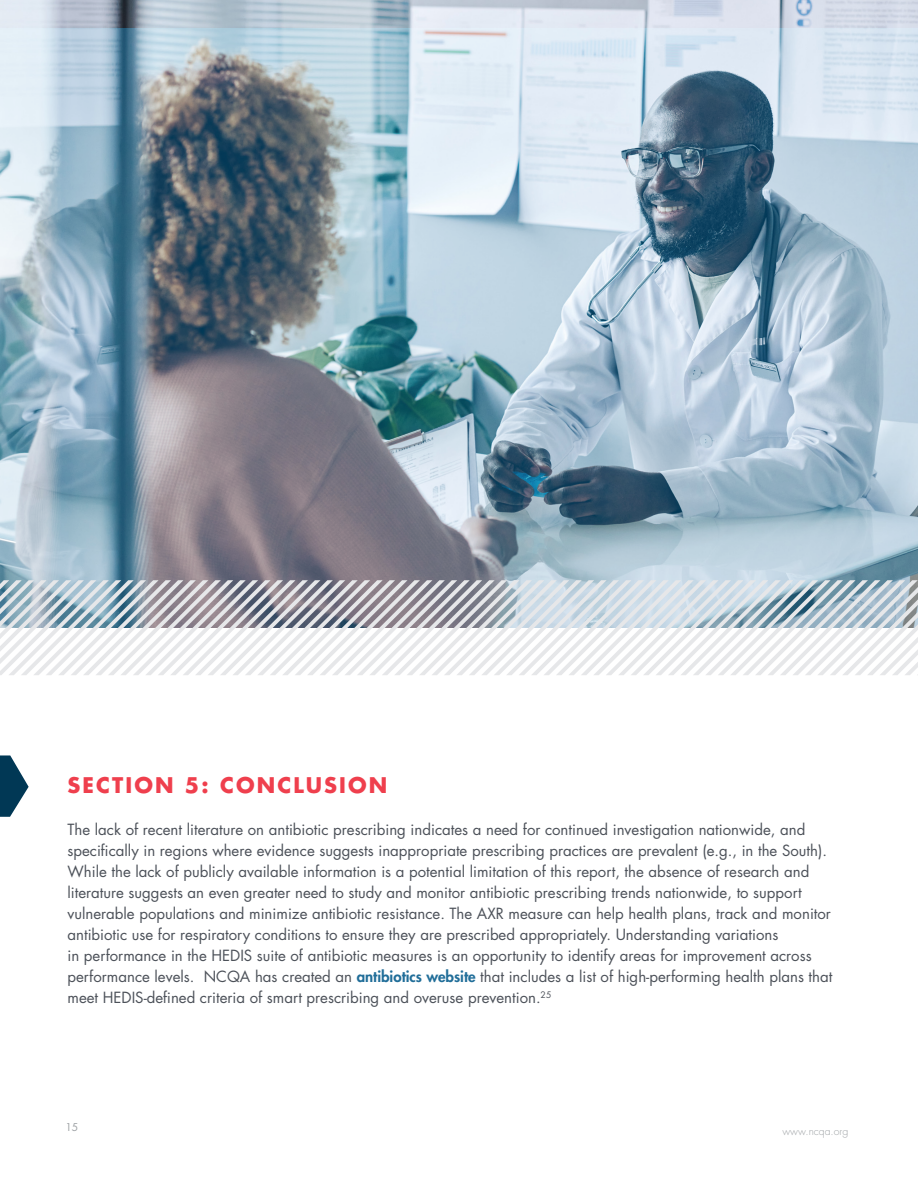
<style>
.page{position:relative;width:918px;height:1188px;background:#fff}
.page>*{position:absolute;margin:0;border:0;box-sizing:border-box;transform-origin:0 0}
.t1{font:700 21px "Futura Std";letter-spacing:.1em;color:#ef3f4d}
.t2{font:15px/21px "Futura Std";color:#4c5159}
.t3{font:300 10.5px "Futura Std";color:#9fa3a6}
.t4{font:10.5px "Futura Std";color:#9fa3a6}
.s1{font-weight:800;color:#216e99}
</style>
<div class="page">
<img style="left:0;top:0;width:918px;height:580px">
<svg style="left:0;top:580px;width:918px;height:95px"></svg>
<svg style="left:0;top:755px;width:29px;height:62px"></svg>
<p class="t1" style="left:68px;top:771px;width:321px">SECTION 5: CONCLUSION</p>
<p class="t2" style="left:68px;top:819px;width:765px">The lack of recent literature on antibiotic prescribing indicates a need for continued investigation nationwide, and specifically in regions where evidence suggests inappropriate prescribing practices are prevalent (e.g., in the South).<br>While the lack of publicly available information is a potential limitation of this report, the absence of research and literature suggests an even greater need to study and monitor antibiotic prescribing trends nationwide, to support vulnerable populations and minimize antibiotic resistance. The AXR measure can help health plans, track and monitor antibiotic use for respiratory conditions to ensure they are prescribed appropriately. Understanding variations</p>
<p class="t2" style="left:68px;top:945px;width:766px">in performance in the HEDIS suite of antibiotic measures is an opportunity to identify areas for improvement across performance levels. NCQA has created an <span class="s1">antibiotics website</span> that includes a list of high-performing health plans that meet HEDIS-defined criteria of smart prescribing and overuse prevention.<sup>25</sup></p>
<p class="t4" style="left:65px;top:1121px;width:14px">15</p>
<p class="t3" style="left:782px;top:1124px;width:68px">www.ncqa.org</p>
</div>
